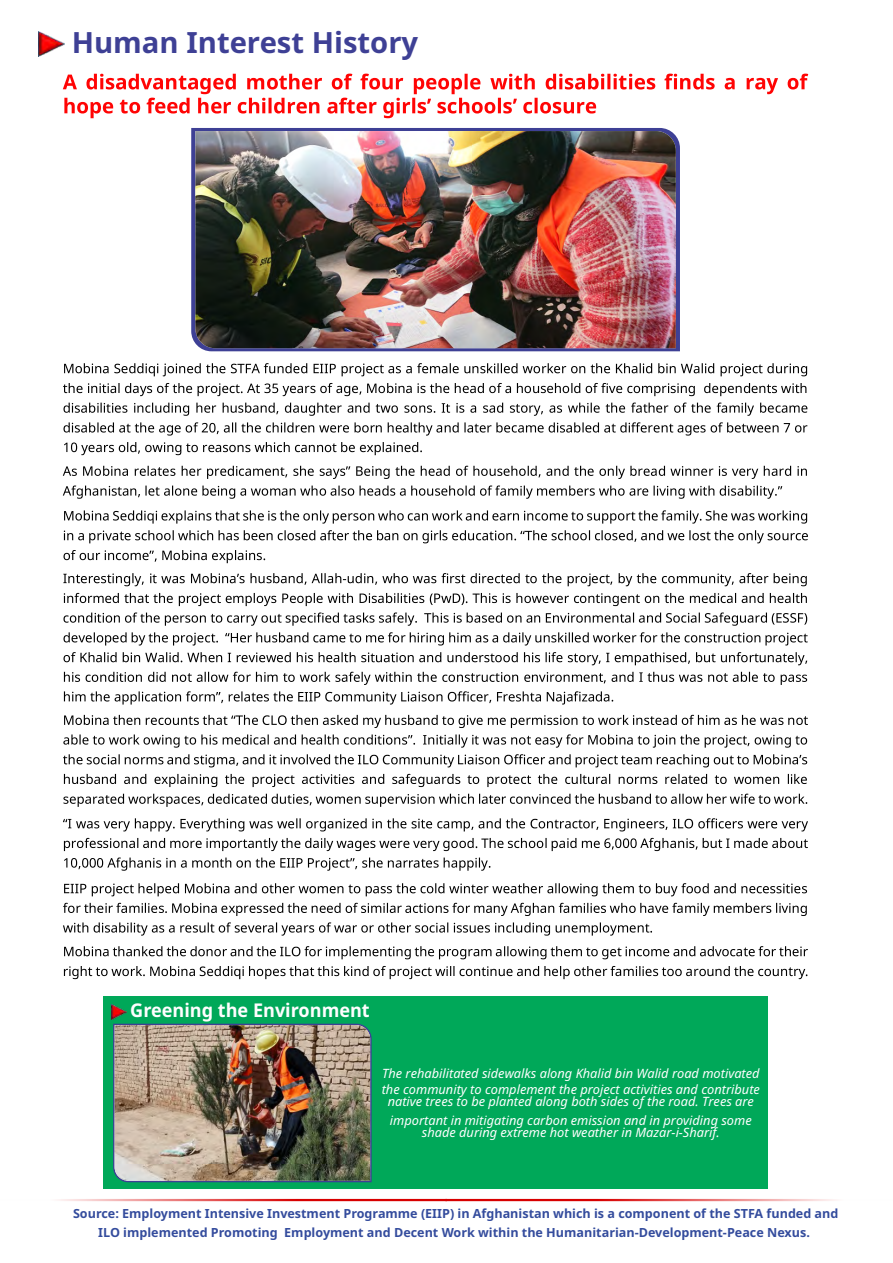
<style>
.page{position:relative;width:893px;height:1263px;background:#fff}
.page>*{position:absolute;margin:0;border:0;box-sizing:border-box;transform-origin:0 0}
.t1{font:700 29.25px "Noto Sans";color:#3e4095}
.t2{font:700 18.9px "Noto Sans";color:#fefefe;scale:.95 1}
.t3{font:italic 12.75px/15.9px "Noto Sans";color:#fefefe}
.t4{font:700 12.6px/18.6px "Noto Sans";color:#344c9d;text-align:center}
</style>
<div class="page">
<hr style="left:0;top:1199px;width:447px;height:2px;background:#d80000">
<hr style="left:445px;top:1199px;width:448px;height:2px;background:#d80000">
<div style="left:103px;top:996px;width:665px;height:193px;background:#00a859"></div>
<svg style="left:113px;top:1023px;width:259px;height:160px;background:#366985"></svg>
<img style="left:115px;top:1025px;width:255px;height:156px">
<img style="left:111px;top:1004px;width:16px;height:15px">
<img style="left:39px;top:31px;width:25px;height:25px">
<svg style="left:191px;top:128px;width:489px;height:223px;background:#4a4b99"></svg>
<img style="left:195px;top:131px;width:481px;height:217px">
<svg style="left:63px;top:74px;width:745px;height:44px"></svg>
<svg style="left:64px;top:363px;width:743px;height:13px"></svg>
<svg style="left:63px;top:383px;width:743px;height:13px"></svg>
<svg style="left:64px;top:403px;width:743px;height:13px"></svg>
<svg style="left:64px;top:422px;width:743px;height:14px"></svg>
<svg style="left:64px;top:442px;width:358px;height:13px"></svg>
<svg style="left:63px;top:466px;width:744px;height:13px"></svg>
<svg style="left:63px;top:485px;width:719px;height:14px"></svg>
<svg style="left:64px;top:510px;width:743px;height:14px"></svg>
<svg style="left:64px;top:530px;width:744px;height:13px"></svg>
<svg style="left:64px;top:550px;width:201px;height:13px"></svg>
<svg style="left:63px;top:573px;width:744px;height:13px"></svg>
<svg style="left:64px;top:593px;width:743px;height:13px"></svg>
<svg style="left:64px;top:612px;width:743px;height:14px"></svg>
<svg style="left:64px;top:632px;width:744px;height:13px"></svg>
<svg style="left:64px;top:652px;width:743px;height:13px"></svg>
<svg style="left:64px;top:672px;width:743px;height:13px"></svg>
<svg style="left:64px;top:691px;width:549px;height:13px"></svg>
<svg style="left:64px;top:715px;width:744px;height:13px"></svg>
<svg style="left:63px;top:734px;width:744px;height:14px"></svg>
<svg style="left:63px;top:754px;width:744px;height:13px"></svg>
<svg style="left:64px;top:774px;width:743px;height:13px"></svg>
<svg style="left:63px;top:794px;width:744px;height:13px"></svg>
<svg style="left:63px;top:818px;width:745px;height:13px"></svg>
<svg style="left:64px;top:838px;width:744px;height:13px"></svg>
<svg style="left:64px;top:857px;width:426px;height:14px"></svg>
<svg style="left:64px;top:883px;width:743px;height:13px"></svg>
<svg style="left:63px;top:903px;width:744px;height:13px"></svg>
<svg style="left:63px;top:922px;width:589px;height:14px"></svg>
<svg style="left:64px;top:946px;width:744px;height:13px"></svg>
<svg style="left:64px;top:966px;width:743px;height:13px"></svg>
<h1 class="t1" style="left:72px;top:22px;width:348px">Human Interest History</h1>
<h2 class="t2" style="left:130px;top:997px;width:254px">Greening the Environment</h2>
<p class="t3" style="left:382px;top:1065px;width:380px">The rehabilitated sidewalks along Khalid bin Walid road motivated the community to complement the project activities and contribute</p>
<p class="t3" style="left:388px;top:1091px;width:368px;line-height:19.6px">native trees to be planted along both sides of the road. Trees are important in mitigating carbon emission and in providing some</p>
<p class="t3" style="left:422px;top:1124px;width:300px">shade during extreme hot weather in Mazar-i-Sharif.</p>
<p class="t4" style="left:73px;top:1204px;width:767px">Source: Employment Intensive Investment Programme (EIIP) in Afghanistan which is a component of the STFA funded and<br>ILO implemented Promoting Employment and Decent Work within the Humanitarian-Development-Peace Nexus.</p>
</div>
